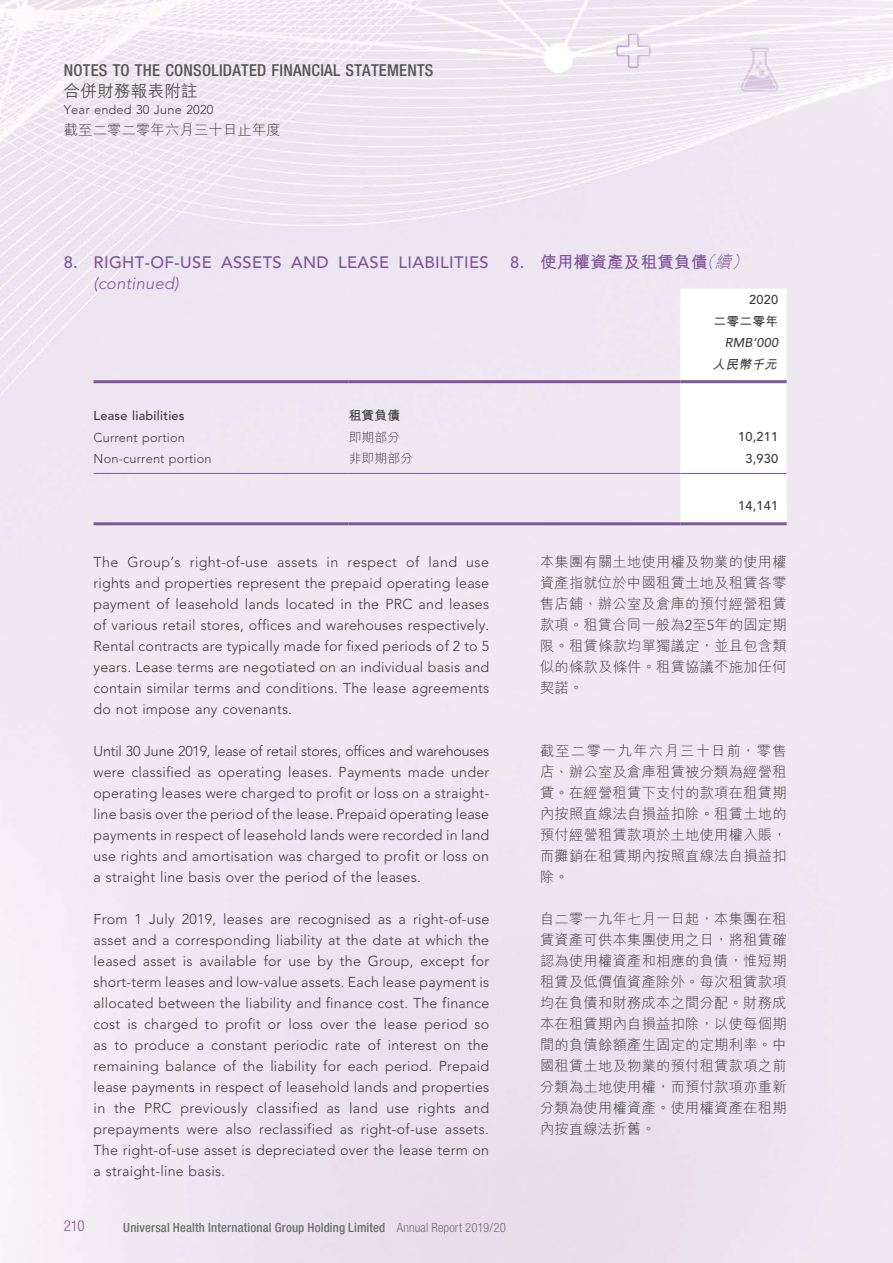
<style>
.page{position:relative;width:893px;height:1263px;background:#fff}
.page>*{position:absolute;margin:0;border:0;box-sizing:border-box;transform-origin:0 0}
.t1{font:500 condensed 16.5px "Helvetica Neue LT Std";letter-spacing:.015em;color:#575756}
.t2{font:500 16.5px "Avenir LT Std";letter-spacing:.025em;color:#7e5699}
.t3{font:700 16.5px "M Hei HK";letter-spacing:.015em;color:#7e5699}
.t4{font:italic 300 16.5px "Avenir LT Std";letter-spacing:.015em;color:#7e5699}
.t5{font:500 16.5px "M Hei HK";letter-spacing:.015em;color:#575756}
.t6{font:300 condensed 15px "Helvetica Neue LT Std";color:#7e5699}
.t7{font:300 14.25px/21px "Avenir LT Std";letter-spacing:.015em;color:#3c3c3b;text-align:justify}
.t8{font:300 14.25px/21px "M Hei HK";letter-spacing:.02em;color:#3c3c3b;text-align:justify}
.t9{font:500 condensed 12.75px "Helvetica Neue LT Std";letter-spacing:.01em;color:#6f6f6f}
.t10{font:300 12.75px "Avenir LT Std";letter-spacing:.015em;color:#3c3c3b}
.t11{font:500 12.75px "Avenir LT Std";letter-spacing:.015em;color:#3c3c3b}
.t12{font:700 12.75px "M Hei HK";letter-spacing:.015em;color:#3c3c3b}
.t13{font:300 12.75px "M Hei HK";letter-spacing:.015em;color:#3c3c3b}
.t14{font:italic 500 12.75px "Avenir LT Std";letter-spacing:.015em;color:#3c3c3b}
.t15{font:italic 700 12.75px "M Hei HK";color:#3c3c3b}
.s1{font-family:"Avenir LT Std";font-weight:500}
.s2{font-weight:300;font-style:italic}
.s3{font-weight:300}
.s4{font-family:"Avenir LT Std"}
</style>
<div class="page">
<svg style="left:680px;top:289px;width:107px;height:233px"></svg>
<hr style="left:94px;top:380px;width:255px;height:3px;background:#7e5699">
<hr style="left:349px;top:380px;width:331px;height:3px;background:#7e5699">
<hr style="left:680px;top:380px;width:107px;height:3px;background:#7e5699">
<hr style="left:94px;top:473px;width:255px;height:1px;background:#7e5699">
<hr style="left:349px;top:473px;width:331px;height:1px;background:#7e5699">
<hr style="left:680px;top:473px;width:107px;height:1px;background:#7e5699">
<hr style="left:94px;top:522px;width:255px;height:3px;background:#7e5699">
<hr style="left:349px;top:522px;width:331px;height:3px;background:#7e5699">
<hr style="left:680px;top:522px;width:107px;height:3px;background:#7e5699">
<p class="t1" style="left:64px;top:60px;width:371px">NOTES TO THE CONSOLIDATED FINANCIAL STATEMENTS</p>
<p class="t5" style="left:64px;top:79px;width:135px">合併財務報表附註</p>
<p class="t10" style="left:64px;top:102px;width:151px">Year ended 30 June 2020</p>
<p class="t8" style="left:64px;top:119px;width:218px">截至二零二零年六月三十日止年度</p>
<p class="t2" style="left:64px;top:252px;width:426px">8. RIGHT-OF-USE ASSETS AND LEASE LIABILITIES</p>
<p class="t3" style="left:510px;top:250px;width:244px"><span class="s1">8.</span> 使用權資產及租賃負債<span class="s2">（續）</span></p>
<p class="t4" style="left:94px;top:273px;width:87px">(continued)</p>
<p class="t11" style="left:749px;top:292px;width:31px">2020</p>
<p class="t12" style="left:714px;top:312px;width:66px">二零二零年</p>
<p class="t14" style="left:725px;top:335px;width:55px">RMB’000</p>
<p class="t15" style="left:712px;top:355px;width:70px">人民幣千元</p>
<p class="t11" style="left:94px;top:408px;width:93px">Lease liabilities</p>
<p class="t12" style="left:349px;top:406px;width:53px">租賃負債</p>
<p class="t10" style="left:94px;top:430px;width:93px">Current portion</p>
<p class="t13" style="left:349px;top:428px;width:53px">即期部分</p>
<p class="t11" style="left:738px;top:429px;width:42px">10,211</p>
<p class="t10" style="left:94px;top:451px;width:120px">Non-current portion</p>
<p class="t13" style="left:349px;top:450px;width:66px">非即期部分</p>
<p class="t11" style="left:745px;top:451px;width:34px">3,930</p>
<p class="t11" style="left:738px;top:499px;width:42px">14,141</p>
<p class="t7" style="left:94px;top:552px;width:397px">The Group’s right-of-use assets in respect of land use rights and properties represent the prepaid operating lease payment of leasehold lands located in the PRC and leases of various retail stores, offices and warehouses respectively.<br>Rental contracts are typically made for fixed periods of 2 to 5 years. Lease terms are negotiated on an individual basis and contain similar terms and conditions. The lease agreements do not impose any covenants.</p>
<p class="t7" style="left:94px;top:741px;width:397px">Until 30 June 2019, lease of retail stores, offices and warehouses were classified as operating leases. Payments made under operating leases were charged to profit or loss on a straight&shy;line basis over the period of the lease. Prepaid operating lease payments in respect of leasehold lands were recorded in land use rights and amortisation was charged to profit or loss on a straight line basis over the period of the leases.</p>
<p class="t7" style="left:94px;top:909px;width:397px">From 1 July 2019, leases are recognised as a right-of-use asset and a corresponding liability at the date at which the leased asset is available for use by the Group, except for short-term leases and low-value assets. Each lease payment is allocated between the liability and finance cost. The finance cost is charged to profit or loss over the lease period so as to produce a constant periodic rate of interest on the remaining balance of the liability for each period. Prepaid lease payments in respect of leasehold lands and properties in the PRC previously classified as land use rights and prepayments were also reclassified as right-of-use assets.<br>The right-of-use asset is depreciated over the lease term on a straight-line basis.</p>
<p class="t6" style="left:64px;top:1217px;width:22px">210</p>
<p class="t9" style="left:123px;top:1220px;width:384px">Universal Health International Group Holding Limited <span class="s3">Annual Report 2019/20</span></p>
<p class="t8" style="left:540px;top:551px;width:248px">本集團有關土地使用權及物業的使用權資產指就位於中國租賃土地及租賃各零售店舖、辦公室及倉庫的預付經營租賃款項。租賃合同一般為<span class="s4">2</span>至<span class="s4">5</span>年的固定期限。租賃條款均單獨議定，並且包含類似的條款及條件。租賃協議不施加任何契諾。</p>
<p class="t8" style="left:540px;top:740px;width:248px">截至二零一九年六月三十日前，零售店、辦公室及倉庫租賃被分類為經營租賃。在經營租賃下支付的款項在租賃期內按照直線法自損益扣除。租賃土地的預付經營租賃款項於土地使用權入賬，而攤銷在租賃期內按照直線法自損益扣除。</p>
<p class="t8" style="left:540px;top:908px;width:248px">自二零一九年七月一日起，本集團在租賃資產可供本集團使用之日，將租賃確認為使用權資產和相應的負債，惟短期租賃及低價值資產除外。每次租賃款項均在負債和財務成本之間分配。財務成本在租賃期內自損益扣除，以使每個期間的負債餘額產生固定的定期利率。中國租賃土地及物業的預付租賃款項之前分類為土地使用權，而預付款項亦重新分類為使用權資產。使用權資產在租期內按直線法折舊。</p>
</div>
